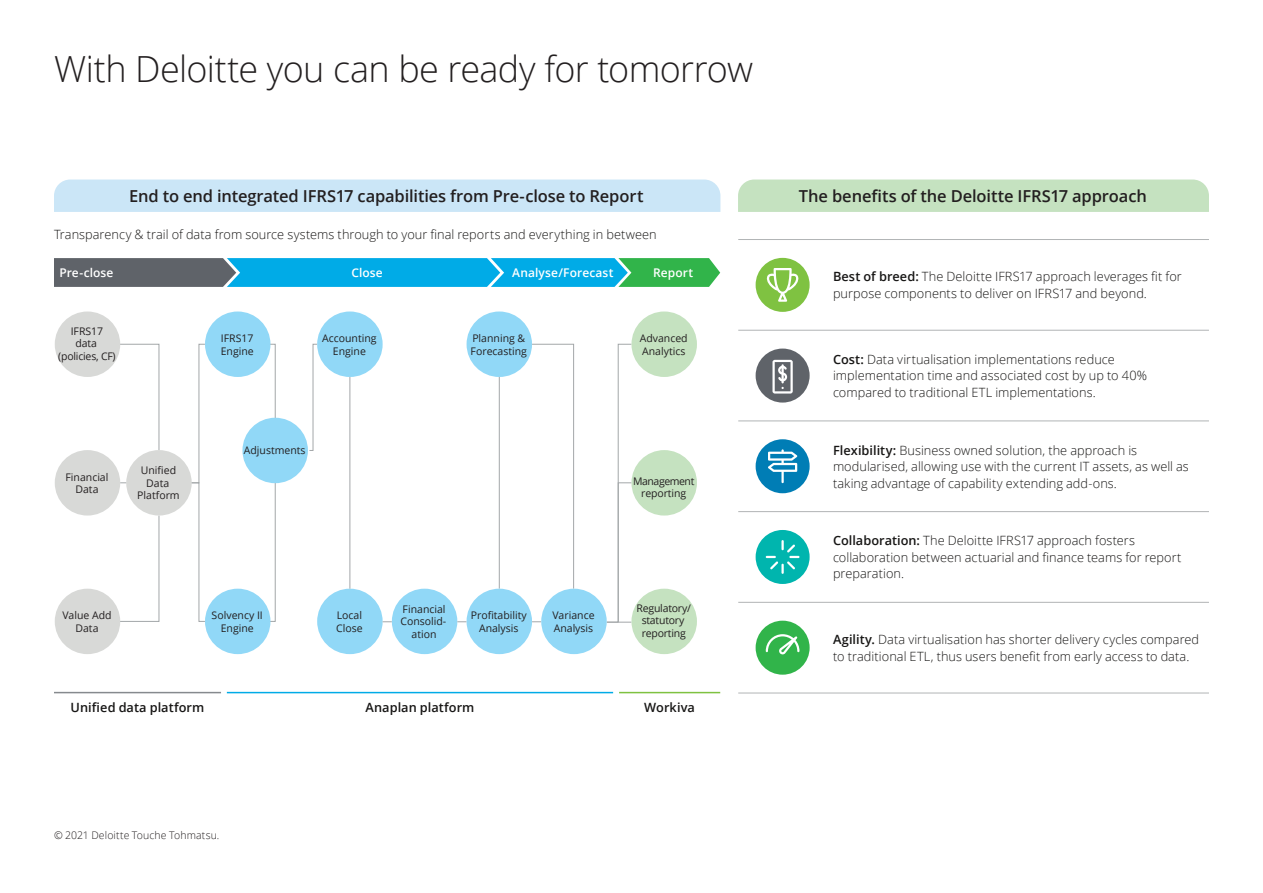
<style>
.page{position:relative;width:1263px;height:893px;background:#fff}
.page>*{position:absolute;margin:0;border:0;box-sizing:border-box;transform-origin:0 0}
.Cover_headline_bold{font:300 36px "Open Sans";letter-spacing:-.02em;color:#231f20}
.Cover_headline_bold-2{font:600 16.5px "Open Sans";letter-spacing:-.01em;color:#231f20}
.Body_copy__8_5_12pt{font:300 12.75px/16.5px "Open Sans";letter-spacing:.005em;color:#171615}
.Body_copy__8_5_12pt-2{font:600 12.75px "Open Sans";letter-spacing:.005em;color:#171615}
.t1{font:600 12px "Open Sans";letter-spacing:.01em;color:#fff}
.Default{font:10.5px/12.6px "Open Sans";color:#231f20;text-align:center}
.Default-2{font:10.5px/12.6px "Open Sans";letter-spacing:-.02em;color:#231f20;text-align:center}
.Legal_body{font:300 10.5px "Open Sans";letter-spacing:.01em;color:#231f20}
.Default-3{font:10.5px/12.6px "Open Sans";letter-spacing:-.04em;color:#231f20;text-align:center}
.s1{font-weight:600}
</style>
<div class="page">
<div style="left:54px;top:180px;width:666px;height:32px;background:#cbe6f7"></div>
<div style="left:738px;top:180px;width:471px;height:32px;background:#c5e2c0"></div>
<svg style="left:54px;top:258px;width:666px;height:29px;background:#279bb1"></svg>
<svg style="left:112px;top:343px;width:48px;height:107px"></svg>
<svg style="left:112px;top:516px;width:48px;height:106px"></svg>
<svg style="left:269px;top:483px;width:7px;height:139px"></svg>
<div style="left:55px;top:311px;width:65px;height:66px;background:#d8d9d7;border-radius:50%"></div>
<div style="left:55px;top:450px;width:65px;height:66px;background:#d8d9d7;border-radius:50%"></div>
<div style="left:126px;top:450px;width:66px;height:66px;background:#d8d9d7;border-radius:50%"></div>
<div style="left:55px;top:589px;width:65px;height:65px;background:#d8d9d7;border-radius:50%"></div>
<div style="left:317px;top:589px;width:66px;height:65px;background:#91d8f7;border-radius:50%"></div>
<svg style="left:269px;top:343px;width:7px;height:75px"></svg>
<svg style="left:531px;top:343px;width:43px;height:246px"></svg>
<svg style="left:309px;top:343px;width:9px;height:108px"></svg>
<hr style="left:349px;top:377px;width:1px;height:212px;background:#a3a7a9">
<hr style="left:499px;top:377px;width:1px;height:212px;background:#a3a7a9">
<svg style="left:191px;top:343px;width:15px;height:279px"></svg>
<div style="left:317px;top:311px;width:66px;height:66px;background:#91d8f7;border-radius:50%"></div>
<div style="left:242px;top:418px;width:66px;height:65px;background:#91d8f7;border-radius:50%"></div>
<div style="left:205px;top:589px;width:65px;height:65px;background:#91d8f7;border-radius:50%"></div>
<div style="left:205px;top:311px;width:65px;height:66px;background:#91d8f7;border-radius:50%"></div>
<div style="left:392px;top:589px;width:65px;height:65px;background:#91d8f7;border-radius:50%"></div>
<svg style="left:607px;top:343px;width:24px;height:280px"></svg>
<div style="left:467px;top:589px;width:65px;height:65px;background:#91d8f7;border-radius:50%"></div>
<div style="left:541px;top:589px;width:66px;height:65px;background:#91d8f7;border-radius:50%"></div>
<div style="left:631px;top:311px;width:66px;height:66px;background:#c5e2c0;border-radius:50%"></div>
<div style="left:631px;top:450px;width:66px;height:66px;background:#c5e2c0;border-radius:50%"></div>
<div style="left:631px;top:589px;width:66px;height:65px;background:#c5e2c0;border-radius:50%"></div>
<div style="left:467px;top:311px;width:65px;height:66px;background:#91d8f7;border-radius:50%"></div>
<hr style="left:738px;top:330px;width:89px;height:1px;background:#b1b4b5">
<hr style="left:827px;top:330px;width:382px;height:1px;background:#b1b4b5">
<hr style="left:738px;top:421px;width:89px;height:1px;background:#b1b4b5">
<hr style="left:827px;top:421px;width:382px;height:1px;background:#b1b4b5">
<hr style="left:738px;top:511px;width:89px;height:1px;background:#b1b4b5">
<hr style="left:827px;top:511px;width:382px;height:1px;background:#b1b4b5">
<hr style="left:738px;top:602px;width:89px;height:1px;background:#b1b4b5">
<hr style="left:827px;top:602px;width:382px;height:1px;background:#b1b4b5">
<hr style="left:738px;top:693px;width:89px;height:1px;background:#b1b4b5">
<hr style="left:827px;top:693px;width:382px;height:1px;background:#b1b4b5">
<hr style="left:738px;top:239px;width:89px;height:1px;background:#b1b4b5">
<hr style="left:827px;top:239px;width:382px;height:1px;background:#b1b4b5">
<svg style="left:756px;top:258px;width:54px;height:54px"></svg>
<svg style="left:756px;top:349px;width:54px;height:54px"></svg>
<svg style="left:756px;top:439px;width:54px;height:54px"></svg>
<svg style="left:756px;top:530px;width:54px;height:54px"></svg>
<svg style="left:756px;top:621px;width:54px;height:54px"></svg>
<hr style="left:54px;top:692px;width:167px;height:1px;background:#868a8e">
<hr style="left:619px;top:692px;width:101px;height:1px;background:#7fc241">
<hr style="left:227px;top:692px;width:386px;height:1px;background:#00abe7">
<p class="Cover_headline_bold" style="left:54px;top:44px;width:701px">With Deloitte you can be ready for tomorrow</p>
<p class="Cover_headline_bold-2" style="left:129px;top:185px;width:516px">End to end integrated IFRS17 capabilities from Pre-close to Report</p>
<p class="Cover_headline_bold-2" style="left:799px;top:185px;width:349px">The benefits of the Deloitte IFRS17 approach</p>
<p class="Body_copy__8_5_12pt" style="left:54px;top:226px;width:604px">Transparency &amp; trail of data from source systems through to your final reports and everything in between</p>
<p class="t1" style="left:59px;top:264px;width:55px">Pre-close</p>
<p class="t1" style="left:351px;top:264px;width:33px">Close</p>
<p class="t1" style="left:512px;top:264px;width:103px">Analyse/Forecast</p>
<p class="t1" style="left:653px;top:264px;width:42px">Report</p>
<p class="Body_copy__8_5_12pt" style="left:833px;top:268px;width:350px"><span class="s1">Best of breed:</span> The Deloitte IFRS17 approach leverages fit for purpose components to deliver on IFRS17 and beyond.</p>
<p class="Default" style="left:58px;top:324px;width:59px">IFRS17<br>data (policies, CF)</p>
<p class="Default" style="left:66px;top:470px;width:44px">Financial<br>Data</p>
<p class="Default" style="left:137px;top:464px;width:44px">Unified<br>Data<br>Platform</p>
<p class="Default" style="left:221px;top:332px;width:35px;text-align:left">IFRS17<br>Engine</p>
<p class="Default" style="left:322px;top:332px;width:56px">Accounting<br>Engine</p>
<p class="Default" style="left:244px;top:444px;width:63px">Adjustments</p>
<p class="Default" style="left:471px;top:332px;width:58px;text-align:left">Planning &amp;<br>Forecasting</p>
<p class="Default" style="left:640px;top:332px;width:49px;text-align:left">Advanced<br>Analytics</p>
<p class="Default-3" style="left:633px;top:474px;width:63px">Management reporting</p>
<p class="Default" style="left:62px;top:609px;width:51px">Value Add<br>Data</p>
<p class="Default" style="left:336px;top:609px;width:28px;text-align:left">Local<br>Close</p>
<p class="Default" style="left:212px;top:609px;width:53px">Solvency II<br>Engine</p>
<p class="Default" style="left:400px;top:602px;width:47px">Financial<br>Consolid&shy;ation</p>
<p class="Default" style="left:471px;top:609px;width:58px">Profitability<br>Analysis</p>
<p class="Default" style="left:552px;top:609px;width:44px;text-align:left">Variance<br>Analysis</p>
<p class="Default-2" style="left:636px;top:601px;width:56px">Regulatory/ statutory reporting</p>
<p class="Body_copy__8_5_12pt-2" style="left:71px;top:698px;width:135px">Unified data platform</p>
<p class="Body_copy__8_5_12pt-2" style="left:365px;top:698px;width:110px">Anaplan platform</p>
<p class="Body_copy__8_5_12pt-2" style="left:644px;top:698px;width:52px">Workiva</p>
<p class="Legal_body" style="left:54px;top:828px;width:167px">© 2021 Deloitte Touche Tohmatsu.</p>
<p class="Body_copy__8_5_12pt" style="left:833px;top:351px;width:316px"><span class="s1">Cost:</span> Data virtualisation implementations reduce implementation time and associated cost by up to 40% compared to traditional ETL implementations.</p>
<p class="Body_copy__8_5_12pt" style="left:833px;top:441px;width:357px"><span class="s1">Flexibility:</span> Business owned solution, the approach is modularised, allowing use with the current IT assets, as well as taking advantage of capability extending add-ons.</p>
<p class="Body_copy__8_5_12pt" style="left:833px;top:532px;width:350px"><span class="s1">Collaboration:</span> The Deloitte IFRS17 approach fosters collaboration between actuarial and finance teams for report preparation.</p>
<p class="Body_copy__8_5_12pt" style="left:833px;top:631px;width:368px"><span class="s1">Agility.</span> Data virtualisation has shorter delivery cycles compared to traditional ETL, thus users benefit from early access to data.</p>
</div>
